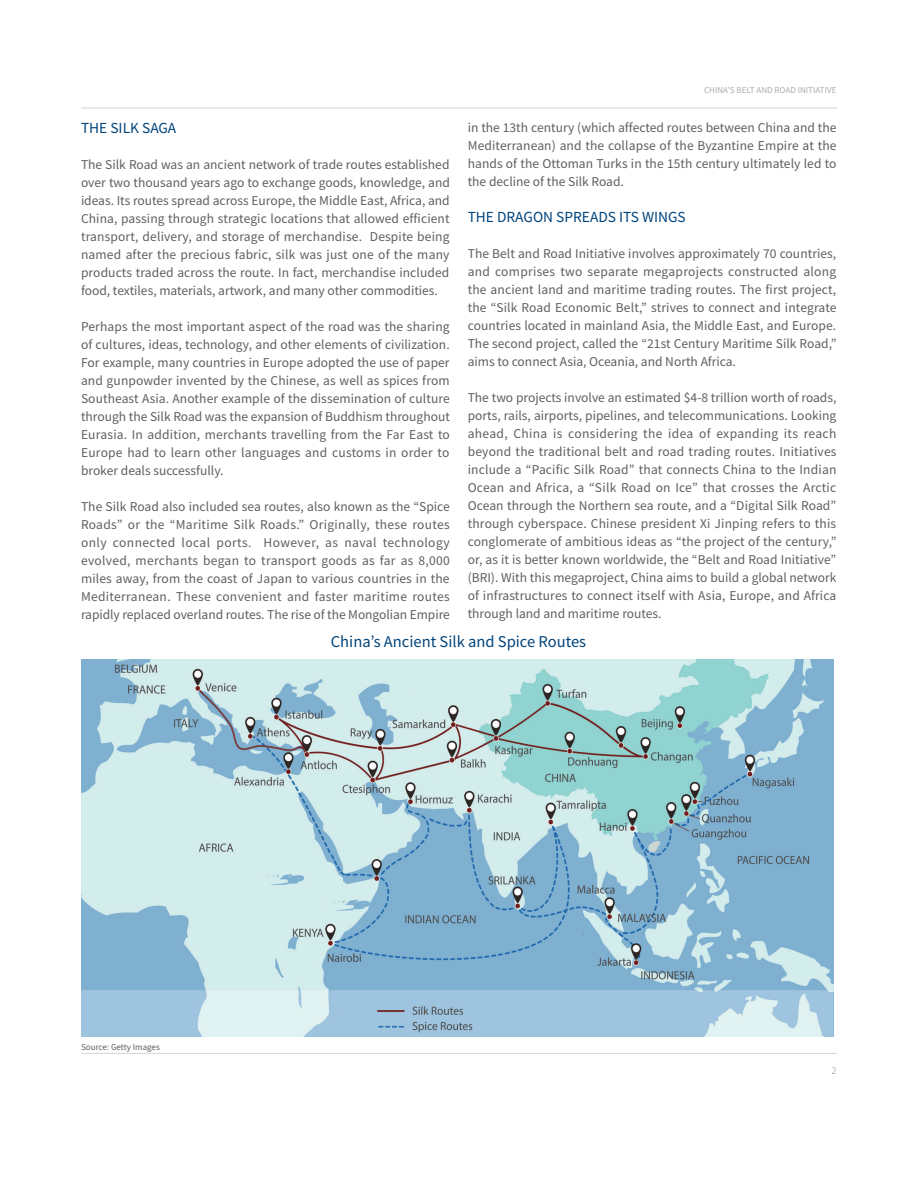
<style>
.page{position:relative;width:918px;height:1188px;background:#fff}
.page>*{position:absolute;margin:0;border:0;box-sizing:border-box;transform-origin:0 0}
.t1{font:16.5px "Source Sans Pro";color:#00447b}
.t2{font:15.3px "Source Sans Pro";color:#00447b}
.t3{font:13.5px/18px "Source Sans Pro";color:#5f5f62;text-align:justify}
.t4{font:300 10.5px "Source Sans Pro";color:#848689}
.t5{font:9px "Source Sans Pro";color:#abacb0}
.t6{font:9px "Source Sans Pro";color:#5f5f62}
</style>
<div class="page">
<hr style="left:81px;top:1053px;width:756px;height:1px;background:#d3d4d6">
<hr style="left:81px;top:108px;width:756px;height:1px;background:#d3d4d6">
<img style="left:81px;top:660px;width:752px;height:376px">
<p class="t5" style="left:704px;top:85px;width:134px">CHINA’S BELT AND ROAD INITIATIVE</p>
<p class="t3" style="left:468px;top:118px;width:370px">in the 13th century (which affected routes between China and the Mediterranean) and the collapse of the Byzantine Empire at the hands of the Ottoman Turks in the 15th century ultimately led to the decline of the Silk Road.</p>
<p class="t2" style="left:468px;top:207px;width:220px">THE DRAGON SPREADS ITS WINGS</p>
<p class="t3" style="left:468px;top:244px;width:370px">The Belt and Road Initiative involves approximately 70 countries, and comprises two separate megaprojects constructed along the ancient land and maritime trading routes. The first project, the “Silk Road Economic Belt,” strives to connect and integrate countries located in mainland Asia, the Middle East, and Europe.<br>The second project, called the “21st Century Maritime Silk Road,” aims to connect Asia, Oceania, and North Africa.</p>
<p class="t3" style="left:468px;top:388px;width:370px">The two projects involve an estimated $4-8 trillion worth of roads, ports, rails, airports, pipelines, and telecommunications. Looking ahead, China is considering the idea of expanding its reach beyond the traditional belt and road trading routes. Initiatives include a “Pacific Silk Road” that connects China to the Indian Ocean and Africa, a “Silk Road on Ice” that crosses the Arctic Ocean through the Northern sea route, and a “Digital Silk Road” through cyberspace. Chinese president Xi Jinping refers to this conglomerate of ambitious ideas as “the project of the century,” or, as it is better known worldwide, the “Belt and Road Initiative” (BRI). With this megaproject, China aims to build a global network of infrastructures to connect itself with Asia, Europe, and Africa through land and maritime routes.</p>
<p class="t1" style="left:331px;top:631px;width:257px">China’s Ancient Silk and Spice Routes</p>
<p class="t2" style="left:81px;top:118px;width:97px">THE SILK SAGA</p>
<p class="t3" style="left:81px;top:156px;width:370px">The Silk Road was an ancient network of trade routes established over two thousand years ago to exchange goods, knowledge, and ideas. Its routes spread across Europe, the Middle East, Africa, and China, passing through strategic locations that allowed efficient transport, delivery, and storage of merchandise. Despite being named after the precious fabric, silk was just one of the many products traded across the route. In fact, merchandise included food, textiles, materials, artwork, and many other commodities.</p>
<p class="t3" style="left:81px;top:318px;width:370px">Perhaps the most important aspect of the road was the sharing of cultures, ideas, technology, and other elements of civilization.<br>For example, many countries in Europe adopted the use of paper and gunpowder invented by the Chinese, as well as spices from Southeast Asia. Another example of the dissemination of culture through the Silk Road was the expansion of Buddhism throughout Eurasia. In addition, merchants travelling from the Far East to Europe had to learn other languages and customs in order to broker deals successfully.</p>
<p class="t3" style="left:81px;top:498px;width:370px">The Silk Road also included sea routes, also known as the “Spice Roads” or the “Maritime Silk Roads.” Originally, these routes only connected local ports. However, as naval technology evolved, merchants began to transport goods as far as 8,000 miles away, from the coast of Japan to various countries in the Mediterranean. These convenient and faster maritime routes rapidly replaced overland routes. The rise of the Mongolian Empire</p>
<p class="t6" style="left:81px;top:1041px;width:80px">Source: Getty Images</p>
<p class="t4" style="left:831px;top:1064px;width:7px">2</p>
</div>
